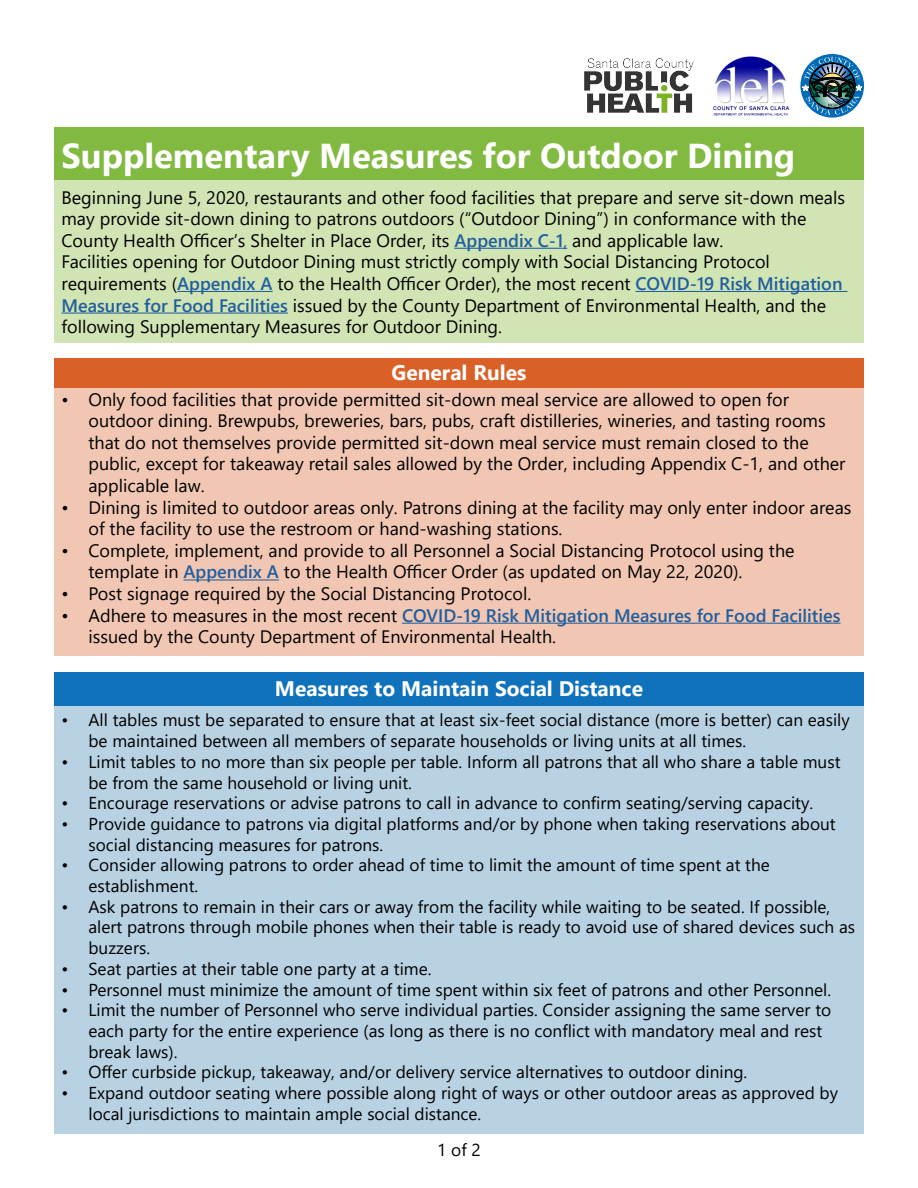
<style>
.page{position:relative;width:918px;height:1188px;background:#fff}
.page>*{position:absolute;margin:0;border:0;box-sizing:border-box;transform-origin:0 0}
.t1{font:700 34.5px "Segoe UI";color:#fff}
.t2{font:700 21px "Segoe UI";color:#fff}
.t3{font:18px/21.6px "Segoe UI";color:#000}
.t4{font:17.25px/20.7px "Segoe UI";color:#000}
.s1{font-weight:600;color:#215e9e}
.s2{color:#215e9e}
</style>
<div class="page">
<svg style="left:800px;top:54px;width:64px;height:64px"></svg>
<svg style="left:802px;top:57px;width:60px;height:58px;background:#497790"></svg>
<div style="left:54px;top:128px;width:810px;height:54px;background:#82ba41"></div>
<div style="left:54px;top:181px;width:810px;height:162px;background:#d1e4b3"></div>
<hr style="left:454px;top:248px;width:113px;height:1px;background:#215e9e">
<hr style="left:177px;top:291px;width:96px;height:1px;background:#215e9e">
<hr style="left:636px;top:291px;width:212px;height:1px;background:#215e9e">
<hr style="left:62px;top:313px;width:226px;height:1px;background:#215e9e">
<div style="left:54px;top:380px;width:810px;height:276px;background:#f1c7b3"></div>
<hr style="left:184px;top:579px;width:95px;height:2px;background:#215e9e">
<hr style="left:402px;top:623px;width:439px;height:1px;background:#215e9e">
<div style="left:54px;top:358px;width:810px;height:29px;background:#d96127"></div>
<div style="left:54px;top:700px;width:810px;height:434px;background:#b9d2e3"></div>
<div style="left:54px;top:672px;width:810px;height:34px;background:#1072ba"></div>
<img style="left:713px;top:56px;width:76px;height:60px">
<img style="left:566px;top:58px;width:146px;height:70px">
<h1 class="t1" style="left:62px;top:123px;width:735px">Supplementary Measures for Outdoor Dining</h1>
<p class="t3" style="left:62px;top:185px;width:785px">Beginning June 5, 2020, restaurants and other food facilities that prepare and serve sit-down meals may provide sit-down dining to patrons outdoors (“Outdoor Dining”) in conformance with the County Health Officer’s Shelter in Place Order, its <span class="s1">Appendix C-1</span><span class="s2">,</span> and applicable law.<br>Facilities opening for Outdoor Dining must strictly comply with Social Distancing Protocol requirements (<span class="s1">Appendix A</span> to the Health Officer Order), the most recent <span class="s1">COVID-19 Risk Mitigation Measures for Food Facilities</span> issued by the County Department of Environmental Health, and the following Supplementary Measures for Outdoor Dining.</p>
<p class="t2" style="left:392px;top:353px;width:136px">General Rules</p>
<p class="t3" style="left:88px;top:387px;width:759px;text-indent:-27px">• Only food facilities that provide permitted sit-down meal service are allowed to open for outdoor dining. Brewpubs, breweries, bars, pubs, craft distilleries, wineries, and tasting rooms that do not themselves provide permitted sit-down meal service must remain closed to the public, except for takeaway retail sales allowed by the Order, including Appendix C-1, and other applicable law.</p>
<p class="t3" style="left:88px;top:495px;width:764px;text-indent:-27px">• Dining is limited to outdoor areas only. Patrons dining at the facility may only enter indoor areas of the facility to use the restroom or hand-washing stations.</p>
<p class="t3" style="left:88px;top:538px;width:708px;text-indent:-27px">• Complete, implement, and provide to all Personnel a Social Distancing Protocol using the template in <span class="s1">Appendix A</span> to the Health Officer Order (as updated on May 22, 2020).</p>
<p class="t3" style="left:62px;top:581px;width:471px">• Post signage required by the Social Distancing Protocol.</p>
<p class="t3" style="left:88px;top:603px;width:753px;text-indent:-27px">• Adhere to measures in the most recent <span class="s1">COVID-19 Risk Mitigation Measures for Food Facilities </span>issued by the County Department of Environmental Health.</p>
<p class="t2" style="left:275px;top:669px;width:370px">Measures to Maintain Social Distance</p>
<p class="t4" style="left:88px;top:708px;width:763px;text-indent:-27px">• All tables must be separated to ensure that at least six-feet social distance (more is better) can easily be maintained between all members of separate households or living units at all times.</p>
<p class="t4" style="left:88px;top:750px;width:754px;text-indent:-27px">• Limit tables to no more than six people per table. Inform all patrons that all who share a table must be from the same household or living unit.</p>
<p class="t4" style="left:62px;top:791px;width:753px">• Encourage reservations or advise patrons to call in advance to confirm seating/serving capacity.</p>
<p class="t4" style="left:88px;top:812px;width:749px;text-indent:-27px">• Provide guidance to patrons via digital platforms and/or by phone when taking reservations about social distancing measures for patrons.</p>
<p class="t4" style="left:88px;top:853px;width:683px;text-indent:-27px">• Consider allowing patrons to order ahead of time to limit the amount of time spent at the establishment.</p>
<p class="t4" style="left:88px;top:895px;width:768px;text-indent:-27px">• Ask patrons to remain in their cars or away from the facility while waiting to be seated. If possible, alert patrons through mobile phones when their table is ready to avoid use of shared devices such as buzzers.</p>
<p class="t4" style="left:62px;top:957px;width:372px">• Seat parties at their table one party at a time.</p>
<p class="t4" style="left:62px;top:978px;width:771px">• Personnel must minimize the amount of time spent within six feet of patrons and other Personnel.</p>
<p class="t4" style="left:88px;top:998px;width:744px;text-indent:-27px">• Limit the number of Personnel who serve individual parties. Consider assigning the same server to each party for the entire experience (as long as there is no conflict with mandatory meal and rest break laws).</p>
<p class="t4" style="left:62px;top:1060px;width:687px">• Offer curbside pickup, takeaway, and/or delivery service alternatives to outdoor dining.</p>
<p class="t4" style="left:88px;top:1081px;width:751px;text-indent:-27px">• Expand outdoor seating where possible along right of ways or other outdoor areas as approved by local jurisdictions to maintain ample social distance.</p>
<p class="t4" style="left:437px;top:1138px;width:45px">1 of 2</p>
</div>
